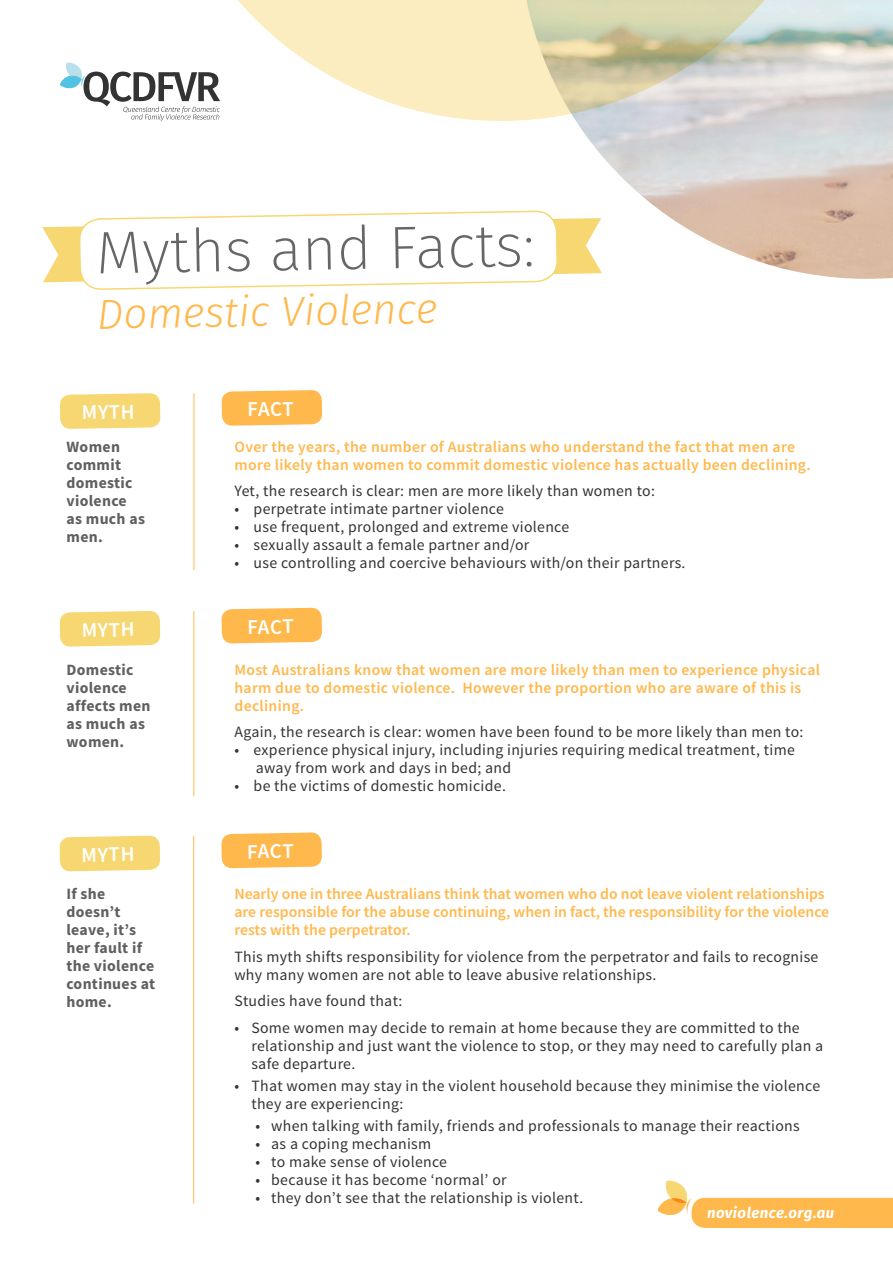
<style>
.page{position:relative;width:893px;height:1263px;background:#fff}
.page>*{position:absolute;margin:0;border:0;box-sizing:border-box;transform-origin:0 0}
.t1{font:200 60px "Fira Sans";color:#666}
.t2{font:italic 300 42px "Fira Sans";color:#ffb84c}
.t3{font:600 21px "Source Sans Pro";color:#fff}
.t4{font:15.75px/18px "Source Sans Pro";letter-spacing:.02em;color:#333}
.t5{font:600 15.75px/18px "Source Sans Pro";letter-spacing:.015em;color:#ffb84c}
.t6{font:700 15.75px/18px "Source Sans Pro";letter-spacing:.02em;color:#606060}
.t7{font:italic 700 15px "Fira Sans";letter-spacing:.03em;color:#fff}
</style>
<div class="page">
<svg style="left:60px;top:63px;width:94px;height:57px"></svg>
<svg style="left:42px;top:226px;width:36px;height:57px"></svg>
<svg style="left:78px;top:211px;width:470px;height:229px"></svg>
<img style="left:526px;top:0;width:367px;height:279px">
<svg style="left:154px;top:0;width:695px;height:121px"></svg>
<svg style="left:60px;top:393px;width:100px;height:36px;background:#f7d97b"></svg>
<svg style="left:60px;top:611px;width:100px;height:36px;background:#f7d97b"></svg>
<svg style="left:222px;top:390px;width:100px;height:36px;background:#ffbd59"></svg>
<svg style="left:221px;top:608px;width:101px;height:35px;background:#ffbc56"></svg>
<hr style="left:194px;top:393px;width:1px;height:177px;background:#ffb84c">
<hr style="left:193px;top:611px;width:1px;height:185px;background:#ffb84c">
<svg style="left:60px;top:835px;width:100px;height:36px;background:#f7d97b"></svg>
<svg style="left:221px;top:832px;width:101px;height:36px;background:#ffbd5a"></svg>
<hr style="left:193px;top:836px;width:1px;height:367px;background:#ffb84c">
<svg style="left:657px;top:1181px;width:236px;height:47px"></svg>
<p class="t1" style="left:95px;top:210px;width:440px;rotate:-1deg">Myths and Facts:</p>
<p class="t2" style="left:97px;top:285px;width:342px;rotate:-1deg">Domestic Violence</p>
<p class="t3" style="left:81px;top:399px;width:55px;rotate:-1deg">MYTH</p>
<p class="t3" style="left:247px;top:395px;width:48px;rotate:-1deg">FACT</p>
<p class="t6" style="left:67px;top:437px;width:80px">Women commit domestic violence as much as men.</p>
<p class="t5" style="left:235px;top:437px;width:578px">Over the years, the number of Australians who understand the fact that men are more likely than women to commit domestic violence has actually been declining.</p>
<p class="t4" style="left:235px;top:482px;width:422px">Yet, the research is clear: men are more likely than women to:</p>
<p class="t4" style="left:235px;top:500px;width:271px">• perpetrate intimate partner violence</p>
<p class="t4" style="left:235px;top:518px;width:336px">• use frequent, prolonged and extreme violence</p>
<p class="t4" style="left:235px;top:536px;width:296px">• sexually assault a female partner and/or</p>
<p class="t4" style="left:235px;top:554px;width:452px">• use controlling and coercive behaviours with/on their partners.</p>
<p class="t3" style="left:81px;top:616px;width:55px;rotate:-1deg">MYTH</p>
<p class="t3" style="left:247px;top:613px;width:48px;rotate:-1deg">FACT</p>
<p class="t6" style="left:67px;top:660px;width:86px">Domestic violence affects men as much as women.</p>
<p class="t5" style="left:235px;top:660px;width:587px">Most Australians know that women are more likely than men to experience physical harm due to domestic violence. However the proportion who are aware of this is declining.</p>
<p class="t4" style="left:235px;top:723px;width:570px">Again, the research is clear: women have been found to be more likely than men to:</p>
<p class="t4" style="left:256px;top:741px;width:541px;text-indent:-21px">• experience physical injury, including injuries requiring medical treatment, time away from work and days in bed; and</p>
<p class="t4" style="left:235px;top:777px;width:273px">• be the victims of domestic homicide.</p>
<p class="t3" style="left:81px;top:841px;width:55px;rotate:-1deg">MYTH</p>
<p class="t3" style="left:247px;top:838px;width:48px;rotate:-1deg">FACT</p>
<p class="t6" style="left:66px;top:885px;width:90px">If she doesn’t leave, it’s her fault if the violence continues at home.</p>
<p class="t5" style="left:234px;top:885px;width:596px">Nearly one in three Australians think that women who do not leave violent relationships are responsible for the abuse continuing, when in fact, the responsibility for the violence rests with the perpetrator.</p>
<p class="t4" style="left:234px;top:948px;width:586px">This myth shifts responsibility for violence from the perpetrator and fails to recognise why many women are not able to leave abusive relationships.</p>
<p class="t4" style="left:234px;top:992px;width:170px">Studies have found that:</p>
<p class="t4" style="left:251px;top:1019px;width:573px;text-indent:-17px">• Some women may decide to remain at home because they are committed to the relationship and just want the violence to stop, or they may need to carefully plan a safe departure.</p>
<p class="t4" style="left:251px;top:1077px;width:570px;text-indent:-17px">• That women may stay in the violent household because they minimise the violence they are experiencing:</p>
<p class="t4" style="left:256px;top:1117px;width:546px">• when talking with family, friends and professionals to manage their reactions</p>
<p class="t4" style="left:256px;top:1135px;width:177px">• as a coping mechanism</p>
<p class="t4" style="left:256px;top:1153px;width:193px">• to make sense of violence</p>
<p class="t4" style="left:256px;top:1171px;width:253px">• because it has become ‘normal’ or</p>
<p class="t4" style="left:256px;top:1189px;width:329px">• they don’t see that the relationship is violent.</p>
<p class="t7" style="left:707px;top:1202px;width:129px">noviolence.org.au</p>
</div>
